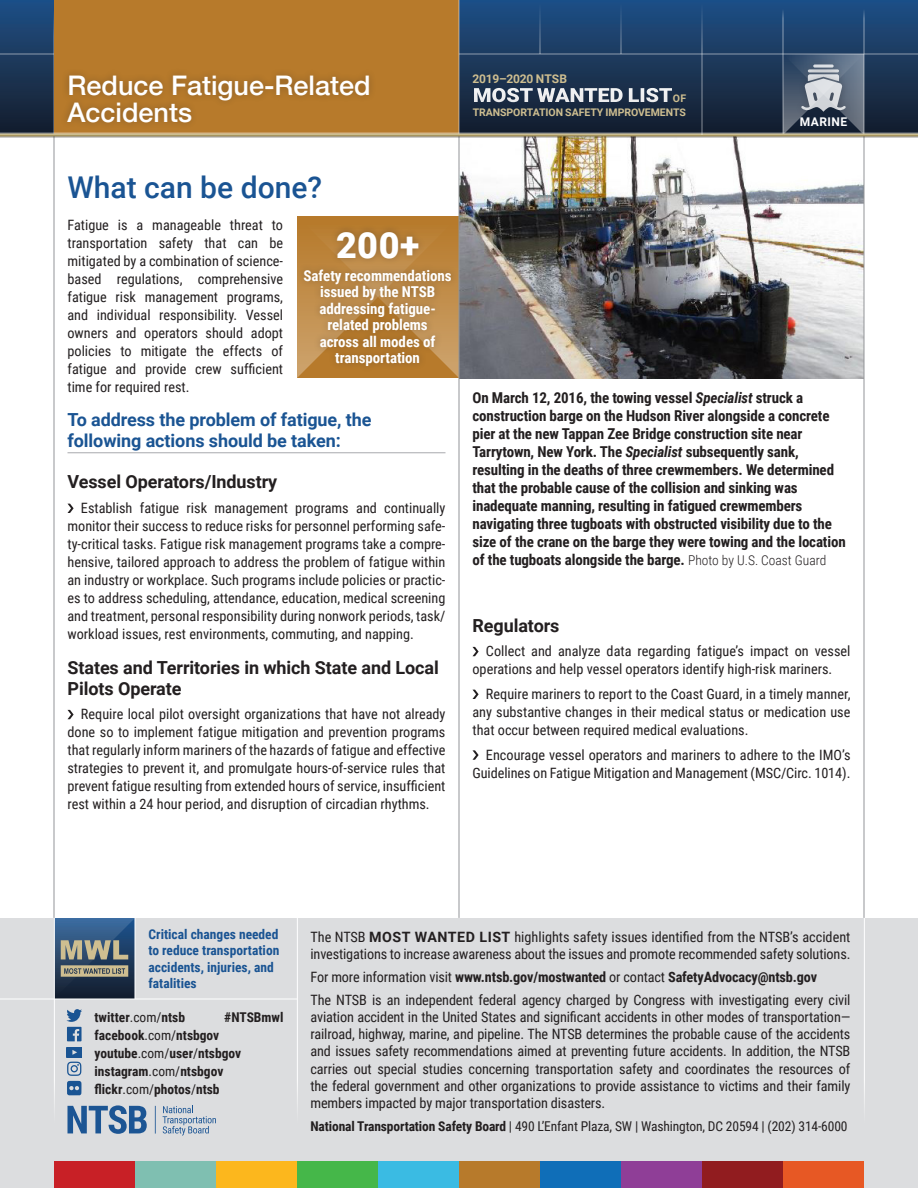
<style>
.page{position:relative;width:918px;height:1188px;background:#fff}
.page>*{position:absolute;margin:0;border:0;box-sizing:border-box;transform-origin:0 0}
.t1{font:900 36px "Roboto";color:#fff}
.Big_question{font:500 30px "Roboto";color:#1a5493}
.t2{font:500 27px/27px "Helvetica Neue";color:#fff}
.t3{font:900 19.5px "Roboto";letter-spacing:-.005em;color:#fff;scale:1.1 1}
.t4{font:700 18px/21px "Roboto";letter-spacing:-.005em;color:#231f20}
.t5{font:700 18px/21px "Roboto";letter-spacing:-.005em;color:#1a5493}
.t6{font:700 15px/18px "Roboto Condensed";letter-spacing:-.01em;color:#231f20}
.t7{font:700 15px/16.5px "Roboto Condensed";letter-spacing:-.005em;color:#fff;text-align:center}
.Paragraph_Style_1{font:14.25px/18px "Roboto Condensed";color:#231f20;text-align:justify}
.t8{font:700 14.25px "Roboto Condensed";letter-spacing:-.01em;color:#231f20}
.t9{font:700 13.5px/18px "Roboto Condensed";color:#231f20}
.t10{font:13.5px "Roboto Condensed";letter-spacing:-.01em;color:#231f20}
.t11{font:700 13.5px/16.5px "Roboto Condensed";color:#1a5493}
.t12{font:700 12px "Roboto";letter-spacing:-.02em;color:#cebe90}
.t13{font:700 12px "Roboto";letter-spacing:.035em;color:#fff}
.t14{font:700 10.5px "Roboto";letter-spacing:-.005em;color:#cebe90}
.s1{font-weight:700;font-size:10.5px;color:#cebe90}
.s2{font-style:italic}
.s3{font-weight:300;font-size:13.5px}
.s4{font-weight:400}
.s5{font-family:"Roboto";font-weight:700}
.s6{font-weight:700}
</style>
<div class="page">
<div style="left:0;top:0;width:918px;height:135px;background:linear-gradient(to bottom,#1f5086,#151d2b)"></div>
<svg style="left:784px;top:55px;width:80px;height:77px;background:#626e7f"></svg>
<hr style="left:68px;top:452px;width:378px;height:1px;background:#a8a9ad">
<svg style="left:68px;top:504px;width:6px;height:9px"></svg>
<svg style="left:68px;top:710px;width:6px;height:9px"></svg>
<svg style="left:473px;top:647px;width:6px;height:9px"></svg>
<svg style="left:473px;top:690px;width:6px;height:9px"></svg>
<svg style="left:473px;top:750px;width:6px;height:10px"></svg>
<svg style="left:297px;top:216px;width:162px;height:162px;background:#b67c30"></svg>
<hr style="left:0;top:54px;width:918px;height:1px;background:#fff">
<img style="left:460px;top:138px;width:404px;height:240px">
<hr style="left:54px;top:135px;width:1px;height:783px;background:#939598">
<hr style="left:864px;top:135px;width:1px;height:783px;background:#939598">
<div style="left:0;top:918px;width:918px;height:270px;background:#dcdddf"></div>
<svg style="left:55px;top:918px;width:80px;height:81px;background:#4c5f70"></svg>
<div style="left:54px;top:1161px;width:81px;height:27px;background:#c82026"></div>
<div style="left:135px;top:1161px;width:81px;height:27px;background:#7fbfb1"></div>
<div style="left:216px;top:1161px;width:81px;height:27px;background:#fcb71d"></div>
<div style="left:297px;top:1161px;width:81px;height:27px;background:#45b749"></div>
<div style="left:378px;top:1161px;width:81px;height:27px;background:#3abbe3"></div>
<div style="left:459px;top:1161px;width:81px;height:27px;background:#b77a2b"></div>
<div style="left:540px;top:1161px;width:81px;height:27px;background:#0f6eb8"></div>
<div style="left:621px;top:1161px;width:81px;height:27px;background:#8f3e97"></div>
<div style="left:702px;top:1161px;width:81px;height:27px;background:#911c1f"></div>
<div style="left:783px;top:1161px;width:81px;height:27px;background:#e75824"></div>
<hr style="left:297px;top:918px;width:1px;height:243px;background:#fff">
<hr style="left:864px;top:918px;width:1px;height:243px;background:#fff">
<hr style="left:54px;top:918px;width:1px;height:243px;background:#fff">
<hr style="left:135px;top:918px;width:1px;height:81px;background:#fff">
<hr style="left:0;top:999px;width:297px;height:1px;background:#fff">
<hr style="left:459px;top:135px;width:1px;height:783px;background:#939598">
<div style="left:54px;top:0;width:405px;height:135px;background:#b77a2b"></div>
<div style="left:60px;top:68px;width:317px;height:62px;background:#231f20;opacity:.3"></div>
<hr style="left:783px;top:0;width:1px;height:54px;background:#fff">
<hr style="left:864px;top:0;width:1px;height:54px;background:#fff">
<hr style="left:621px;top:0;width:1px;height:54px;background:#fff">
<hr style="left:540px;top:0;width:1px;height:54px;background:#fff">
<hr style="left:702px;top:0;width:1px;height:54px;background:#fff">
<hr style="left:459px;top:0;width:1px;height:135px;background:#fff">
<hr style="left:864px;top:54px;width:1px;height:81px;background:#fff">
<hr style="left:783px;top:54px;width:1px;height:81px;background:#fff">
<hr style="left:0;top:132px;width:918px;height:4px;background:#fff;opacity:.5">
<div style="left:0;top:133px;width:918px;height:5px;background:#231f20;opacity:.3"></div>
<svg style="left:163px;top:1106px;width:53px;height:30px"></svg>
<svg style="left:68px;top:1105px;width:79px;height:29px"></svg>
<svg style="left:155px;top:1106px;width:1px;height:28px"></svg>
<hr style="left:702px;top:54px;width:1px;height:81px;background:#fff">
<svg style="left:66px;top:1009px;width:16px;height:32px"></svg>
<svg style="left:67px;top:1047px;width:15px;height:48px"></svg>
<div style="left:297px;top:224px;width:161px;height:149px;background:#231f20;opacity:.3"></div>
<p class="t2" style="left:68px;top:69px;width:305px">Reduce Fatigue-Related<br>Accidents</p>
<p class="Big_question" style="left:68px;top:166px;width:256px">What can be done?</p>
<p class="Paragraph_Style_1" style="left:68px;top:215px;width:217px">Fatigue is a manageable threat to transportation safety that can be mitigated by a combination of science&shy;based regulations, comprehensive fatigue risk management programs, and individual responsibility. Vessel owners and operators should adopt policies to mitigate the effects of fatigue and provide crew sufficient time for required rest.</p>
<p class="t5" style="left:68px;top:408px;width:306px">To address the problem of fatigue, the following actions should be taken:</p>
<p class="t4" style="left:68px;top:471px;width:211px">Vessel Operators/Industry</p>
<p class="Paragraph_Style_1" style="left:68px;top:498px;width:380px;text-indent:13px">Establish fatigue risk management programs and continually monitor their success to reduce risks for personnel performing safe&shy;ty-critical tasks. Fatigue risk management programs take a compre&shy;hensive, tailored approach to address the problem of fatigue within an industry or workplace. Such programs include policies or practic&shy;es to address scheduling, attendance, education, medical screening and treatment, personal responsibility during nonwork periods, task/ workload issues, rest environments, commuting, and napping.</p>
<p class="t4" style="left:68px;top:656px;width:373px">States and Territories in which State and Local<br>Pilots Operate</p>
<p class="Paragraph_Style_1" style="left:68px;top:705px;width:380px;text-indent:13px">Require local pilot oversight organizations that have not already done so to implement fatigue mitigation and prevention programs that regularly inform mariners of the hazards of fatigue and effective strategies to prevent it, and promulgate hours-of-service rules that prevent fatigue resulting from extended hours of service, insufficient rest within a 24 hour period, and disruption of circadian rhythms.</p>
<p class="t1" style="left:336px;top:220px;width:85px">200+</p>
<p class="t7" style="left:304px;top:267px;width:149px">Safety recommendations issued by the NTSB addressing fatigue&shy;related problems<br>across all modes of transportation</p>
<p class="t12" style="left:472px;top:70px;width:96px">2019–2020 NTSB</p>
<p class="t3" style="left:473px;top:81px;width:195px">MOST WANTED LIST<span class="s1">OF</span></p>
<p class="t14" style="left:473px;top:104px;width:215px">TRANSPORTATION SAFETY IMPROVEMENTS</p>
<p class="t13" style="left:800px;top:113px;width:49px">MARINE</p>
<p class="t6" style="left:472px;top:388px;width:375px">On March 12, 2016, the towing vessel <span class="s2">Specialist</span> struck a construction barge on the Hudson River alongside a concrete pier at the new Tappan Zee Bridge construction site near Tarrytown, New York. The <span class="s2">Specialist</span> subsequently sank, resulting in the deaths of three crewmembers. We determined that the probable cause of the collision and sinking was inadequate manning, resulting in fatigued crewmembers navigating three tugboats with obstructed visibility due to the size of the crane on the barge they were towing and the location of the tugboats alongside the barge. <span class="s3">Photo by U.S. Coast Guard</span></p>
<p class="t4" style="left:472px;top:614px;width:88px">Regulators</p>
<p class="Paragraph_Style_1" style="left:472px;top:642px;width:380px;text-indent:13px">Collect and analyze data regarding fatigue’s impact on vessel operations and help vessel operators identify high-risk mariners.</p>
<p class="Paragraph_Style_1" style="left:472px;top:684px;width:379px;text-indent:13px">Require mariners to report to the Coast Guard, in a timely manner, any substantive changes in their medical status or medication use that occur between required medical evaluations.</p>
<p class="Paragraph_Style_1" style="left:472px;top:745px;width:380px;text-align:right">Encourage vessel operators and mariners to adhere to the IMO’s<br>Guidelines on Fatigue Mitigation and Management (MSC/Circ. 1014).</p>
<p class="t11" style="left:148px;top:925px;width:132px">Critical changes needed to reduce transportation</p>
<p class="t11" style="left:148px;top:958px;width:127px">accidents, injuries, and fatalities</p>
<p class="t9" style="left:94px;top:1008px;width:92px">twitter<span class="s4">.com/</span>ntsb</p>
<p class="t9" style="left:224px;top:1008px;width:61px">#NTSBmwl</p>
<p class="t9" style="left:94px;top:1026px;width:126px">facebook<span class="s4">.com/</span>ntsbgov</p>
<p class="t9" style="left:94px;top:1044px;width:148px">youtube<span class="s4">.com/</span>user<span class="s4">/</span>ntsbgov instagram<span class="s4">.com/</span>ntsbgov</p>
<p class="t9" style="left:94px;top:1080px;width:127px">flickr<span class="s4">.com/</span>photos<span class="s4">/</span>ntsb</p>
<p class="Paragraph_Style_1" style="left:310px;top:928px;width:541px;line-height:17.2px">The NTSB <span class="s5">MOST WANTED LIST</span> highlights safety issues identified from the NTSB’s accident investigations to increase awareness about the issues and promote recommended safety solutions.</p>
<p class="t8" style="left:310px;top:967px;width:508px"><span class="s4">For more information visit</span> www.ntsb.gov/mostwanted <span class="s4">or contact</span> SafetyAdvocacy@ntsb.gov</p>
<p class="Paragraph_Style_1" style="left:310px;top:991px;width:541px;line-height:17.2px">The NTSB is an independent federal agency charged by Congress with investigating every civil aviation accident in the United States and significant accidents in other modes of transportation— railroad, highway, marine, and pipeline. The NTSB determines the probable cause of the accidents and issues safety recommendations aimed at preventing future accidents. In addition, the NTSB carries out special studies concerning transportation safety and coordinates the resources of the federal government and other organizations to provide assistance to victims and their family members impacted by major transportation disasters.</p>
<p class="t10" style="left:310px;top:1117px;width:539px"><span class="s6">National Transportation Safety Board</span> | 490 L’Enfant Plaza, SW | Washington, DC 20594 | (202) 314-6000</p>
</div>
